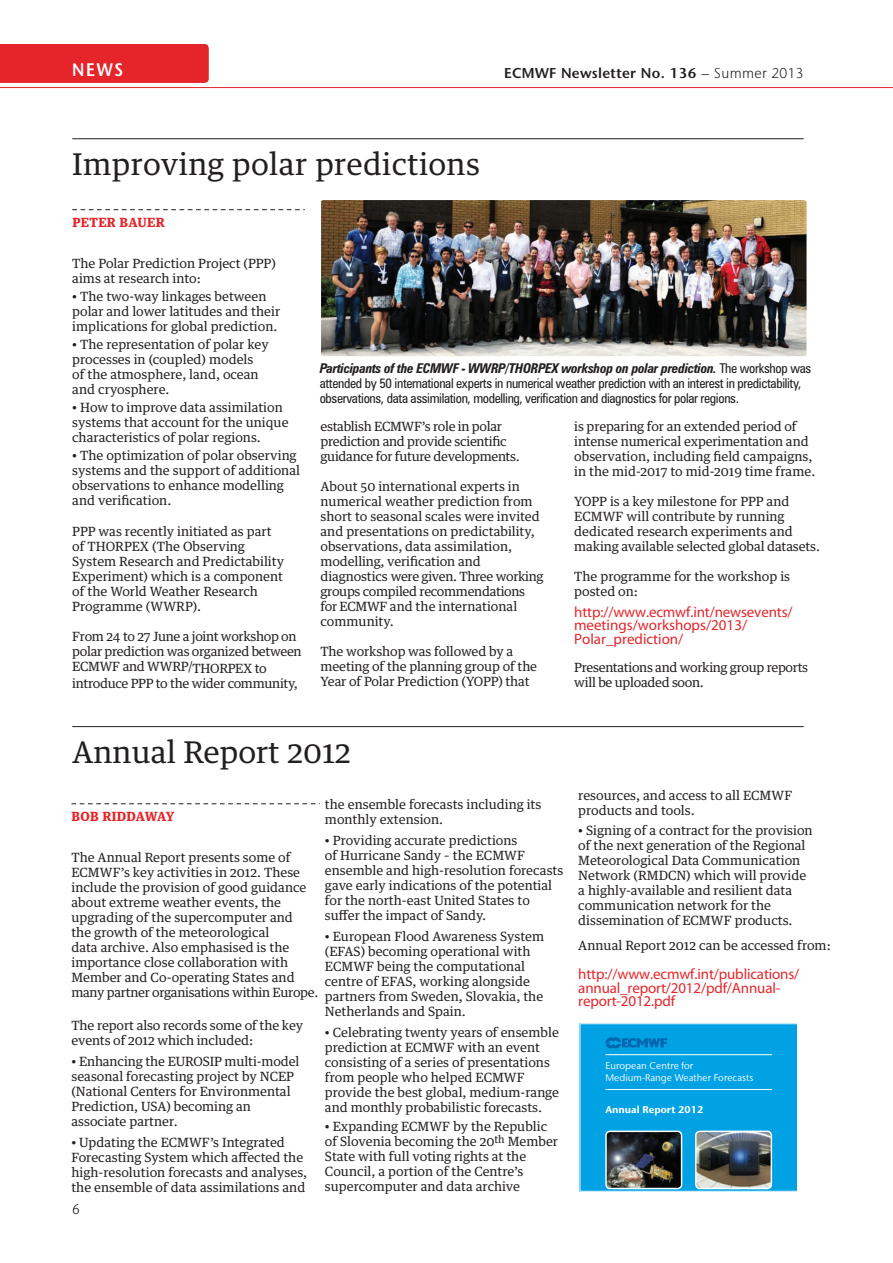
<style>
.page{position:relative;width:893px;height:1263px;background:#fff}
.page>*{position:absolute;margin:0;border:0;box-sizing:border-box;transform-origin:0 0}
.t1{font:30px "Guardian Text Egyp";letter-spacing:.01em;color:#231f20}
.t2{font:600 18.15px "Stone Sans IIITC Pro";color:#fff;scale:.91 1}
.t3{font:15px/13.5px "Myriad";letter-spacing:-.01em;color:#e5252a}
.t4{font:600 14.25px "Stone Sans IIITC Pro";letter-spacing:.025em;color:#231f20}
.t5{font:300 14.25px "Stone Sans IIITC Pro";color:#231f20}
.t6{font:condensed 13.5px/15px "Zurich BT";letter-spacing:-.025em;color:#231f20}
.t7{font:12.75px/15px "Guardian Text Egyp";color:#231f20}
.t8{font:12.75px/15px "Guardian Text Egyp";letter-spacing:-.025em;color:#231f20}
.t9{font:700 12.75px "Guardian Text Egyp";letter-spacing:.03em;color:#e5252a}
.t10{font:9.9px/11.9px "Stone Sans IIITC Pro";letter-spacing:.005em;color:#fff}
.t11{font:700 9.9px "Stone Sans IIITC Pro";letter-spacing:.005em;color:#fff}
.s1{font-weight:300}
.s2{font-weight:700;font-style:italic}
</style>
<div class="page">
<div style="left:0;top:44px;width:209px;height:39px;background:#e5252a"></div>
<hr style="left:0;top:87px;width:893px;height:1px;background:#e5252a">
<hr style="left:72px;top:138px;width:732px;height:1px;background:#231f20">
<hr style="left:72px;top:726px;width:732px;height:1px;background:#231f20">
<svg style="left:72px;top:209px;width:233px;height:1px"></svg>
<svg style="left:71px;top:803px;width:249px;height:1px"></svg>
<img style="left:321px;top:200px;width:485px;height:156px">
<div style="left:580px;top:1024px;width:217px;height:167px;background:#00a2e4"></div>
<hr style="left:605px;top:1054px;width:167px;height:1px;background:#fff">
<hr style="left:605px;top:1089px;width:167px;height:1px;background:#fff">
<img style="left:607px;top:1132px;width:75px;height:56px">
<div style="left:605px;top:1130px;width:77px;height:59px;border:1px solid #fff;border-radius:4px"></div>
<img style="left:697px;top:1132px;width:73px;height:55px">
<div style="left:695px;top:1130px;width:77px;height:59px;border:1px solid #fff;border-radius:4px"></div>
<svg style="left:605px;top:1037px;width:62px;height:11px"></svg>
<div style="left:580px;top:1023px;width:225px;height:169px;border:1px solid #fff"></div>
<h2 class="t2" style="left:72px;top:58px;width:57px">NEWS</h2>
<p class="t4" style="left:504px;top:64px;width:301px">ECMWF Newsletter No. 136 <span class="s1">– Summer 2013</span></p>
<h1 class="t1" style="left:72px;top:139px;width:409px">Improving polar predictions</h1>
<p class="t9" style="left:72px;top:212px;width:94px">PETER BAUER</p>
<p class="t7" style="left:72px;top:254px;width:205px">The Polar Prediction Project (PPP) aims at research into:</p>
<p class="t7" style="left:72px;top:287px;width:209px">• The two-way linkages between polar and lower latitudes and their implications for global prediction.</p>
<p class="t7" style="left:72px;top:335px;width:198px">• The representation of polar key processes in (coupled) models of the atmosphere, land, ocean and cryosphere.</p>
<p class="t7" style="left:72px;top:398px;width:218px">• How to improve data assimilation systems that account for the unique characteristics of polar regions.</p>
<p class="t7" style="left:72px;top:446px;width:229px">• The optimization of polar observing systems and the support of additional observations to enhance modelling and verification.</p>
<p class="t7" style="left:72px;top:523px;width:213px">PPP was recently initiated as part of THORPEX (The Observing<br>System Research and Predictability<br>Experiment) which is a component of the World Weather Research<br>Programme (WWRP).</p>
<p class="t8" style="left:72px;top:628px;width:231px">From 24 to 27 June a joint workshop on polar prediction was organized between<br>ECMWF and WWRP/THORPEX to</p>
<p class="t8" style="left:72px;top:674px;width:227px">introduce PPP to the wider community,</p>
<p class="t6" style="left:320px;top:360px;width:493px"><span class="s2">Participants of the ECMWF - WWRP/THORPEX workshop on polar prediction.</span> The workshop was attended by 50 international experts in numerical weather prediction with an interest in predictability, observations, data assimilation, modelling, verification and diagnostics for polar regions.</p>
<p class="t8" style="left:320px;top:417px;width:201px">establish ECMWF’s role in polar prediction and provide scientific guidance for future developments.</p>
<p class="t7" style="left:320px;top:477px;width:224px">About 50 international experts in numerical weather prediction from short to seasonal scales were invited and presentations on predictability, observations, data assimilation, modelling, verification and diagnostics were given. Three working groups compiled recommendations for ECMWF and the international community.</p>
<p class="t7" style="left:320px;top:642px;width:218px">The workshop was followed by a meeting of the planning group of the<br>Year of Polar Prediction (YOPP) that</p>
<p class="t7" style="left:574px;top:417px;width:243px">is preparing for an extended period of intense numerical experimentation and observation, including field campaigns, in the mid-2017 to mid-2019 time frame.</p>
<p class="t7" style="left:574px;top:492px;width:247px">YOPP is a key milestone for PPP and ECMWF will contribute by running dedicated research experiments and making available selected global datasets.</p>
<p class="t7" style="left:574px;top:567px;width:217px">The programme for the workshop is posted on:</p>
<p class="t3" style="left:574px;top:606px;width:220px">http://www.ecmwf.int/newsevents/ meetings/workshops/2013/<br>Polar_prediction/</p>
<p class="t8" style="left:574px;top:659px;width:235px">Presentations and working group reports will be uploaded soon.</p>
<h1 class="t1" style="left:72px;top:727px;width:280px">Annual Report 2012</h1>
<p class="t7" style="left:325px;top:795px;width:218px">the ensemble forecasts including its monthly extension.</p>
<p class="t7" style="left:325px;top:831px;width:240px">• Providing accurate predictions<br>of Hurricane Sandy – the ECMWF ensemble and high-resolution forecasts gave early indications of the potential for the north-east United States to suffer the impact of Sandy.</p>
<p class="t7" style="left:325px;top:927px;width:221px">• European Flood Awareness System (EFAS) becoming operational with<br>ECMWF being the computational centre of EFAS, working alongside partners from Sweden, Slovakia, the<br>Netherlands and Spain.</p>
<p class="t7" style="left:325px;top:1023px;width:236px">• Celebrating twenty years of ensemble prediction at ECMWF with an event consisting of a series of presentations from people who helped ECMWF provide the best global, medium-range and monthly probabilistic forecasts.</p>
<p class="t7" style="left:325px;top:1118px;width:235px">• Expanding ECMWF by the Republic of Slovenia becoming the 20<sup>th</sup> Member State with full voting rights at the Council, a portion of the Centre’s supercomputer and data archive</p>
<p class="t9" style="left:72px;top:806px;width:104px">BOB RIDDAWAY</p>
<p class="t7" style="left:71px;top:848px;width:248px">The Annual Report presents some of ECMWF’s key activities in 2012. These include the provision of good guidance about extreme weather events, the upgrading of the supercomputer and<br>the growth of the meteorological<br>data archive. Also emphasised is the importance close collaboration with Member and Co-operating States and many partner organisations within Europe.</p>
<p class="t7" style="left:71px;top:1016px;width:233px">The report also records some of the key events of 2012 which included:</p>
<p class="t7" style="left:71px;top:1052px;width:230px">• Enhancing the EUROSIP multi-model seasonal forecasting project by NCEP (National Centers for Environmental<br>Prediction, USA) becoming an associate partner.</p>
<p class="t7" style="left:71px;top:1133px;width:237px">• Updating the ECMWF’s Integrated Forecasting System which affected the high-resolution forecasts and analyses, the ensemble of data assimilations and</p>
<p class="t5" style="left:72px;top:1200px;width:9px">6</p>
<p class="t7" style="left:578px;top:787px;width:216px">resources, and access to all ECMWF products and tools.</p>
<p class="t7" style="left:578px;top:821px;width:236px">• Signing of a contract for the provision of the next generation of the Regional Meteorological Data Communication Network (RMDCN) which will provide a highly-available and resilient data communication network for the dissemination of ECMWF products.</p>
<p class="t7" style="left:578px;top:937px;width:254px">Annual Report 2012 can be accessed from:</p>
<p class="t3" style="left:578px;top:968px;width:223px">http://www.ecmwf.int/publications/ annual_report/2012/pdf/Annual&shy;report-2012.pdf</p>
<p class="t10" style="left:605px;top:1060px;width:149px">European Centre for<br>Medium-Range Weather Forecasts</p>
<p class="t11" style="left:605px;top:1103px;width:100px">Annual Report 2012</p>
</div>
